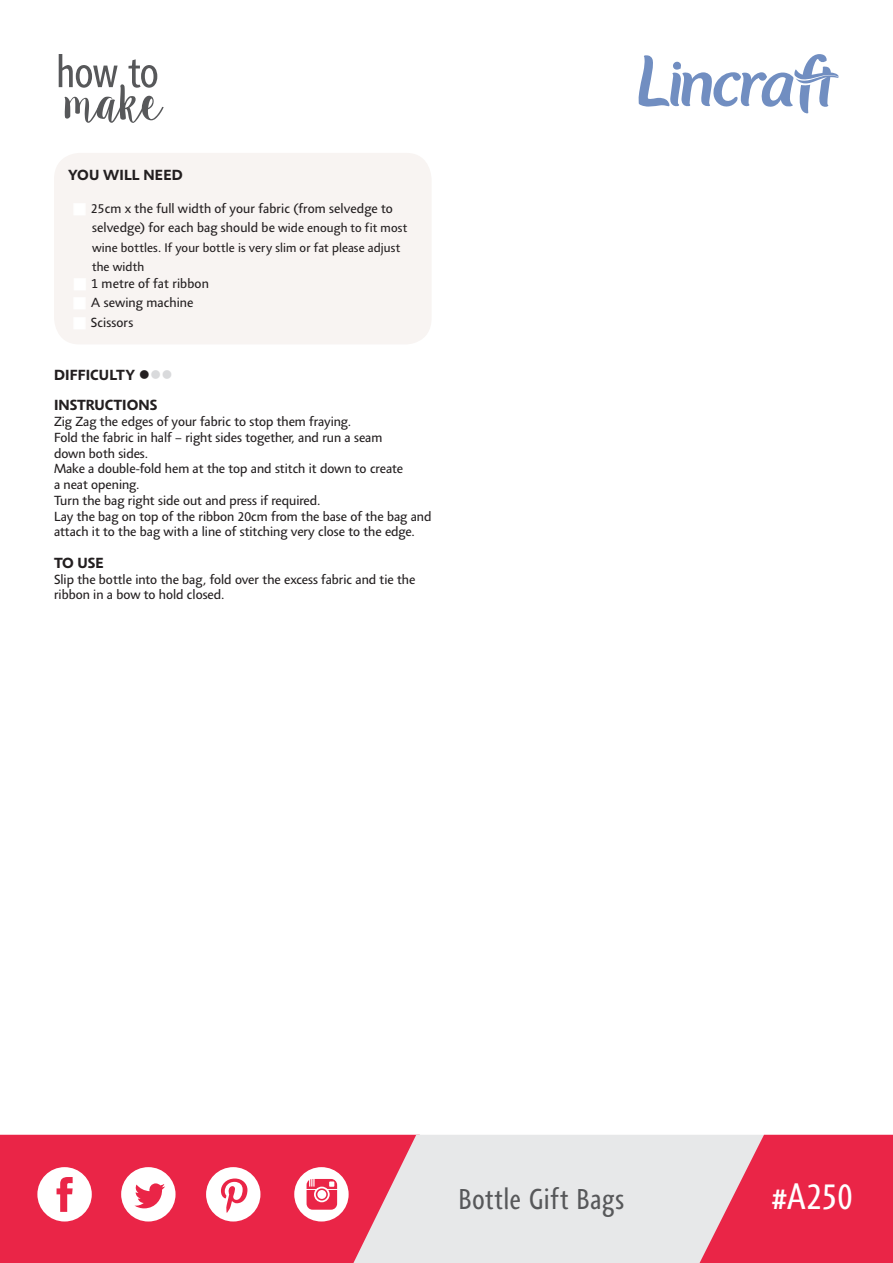
<style>
.page{position:relative;width:893px;height:1263px;background:#fff}
.page>*{position:absolute;margin:0;border:0;box-sizing:border-box;transform-origin:0 0}
.knitting_sub_heading{font:condensed 37.8px "Agilita LT Pro";color:#fff}
.knitting_sub_heading-2{font:condensed 29.4px "Agilita LT Pro";letter-spacing:.025em;color:#57585a}
.box_heading{font:700 15px "Agilita LT Pro";color:#231f20}
.knitting_sub_heading-3{font:700 15px "Agilita LT Pro";letter-spacing:.01em;color:#231f20}
.knitting_sub_heading-4{font:13.5px/15.8px "Agilita LT Pro";color:#231f20}
.knitting_sub_heading-5{font:12.75px/19.5px "Agilita LT Pro";letter-spacing:.01em;color:#231f20}
.s1{color:#fff}
.s2{font-size:12.75px}
.s3{color:#d9dadc}
</style>
<div class="page">
<svg style="left:638px;top:54px;width:201px;height:60px"></svg>
<div style="left:54px;top:153px;width:378px;height:191px;background:#f8f4f2;border-radius:26px"></div>
<svg style="left:59px;top:54px;width:105px;height:69px"></svg>
<div style="left:0;top:1135px;width:353px;height:128px;background:#ea2547"></div>
<svg style="left:353px;top:1135px;width:347px;height:128px;background:#e7d6da"></svg>
<svg style="left:700px;top:1135px;width:193px;height:128px;background:#e94561"></svg>
<svg style="left:206px;top:1167px;width:54px;height:54px"></svg>
<svg style="left:294px;top:1167px;width:55px;height:54px"></svg>
<svg style="left:37px;top:1167px;width:55px;height:54px"></svg>
<svg style="left:121px;top:1167px;width:55px;height:54px"></svg>
<p class="knitting_sub_heading-3" style="left:68px;top:164px;width:116px">YOU WILL NEED</p>
<p class="knitting_sub_heading-4" style="left:92px;top:198px;width:317px;line-height:19.5px;text-indent:-20px"><span class="s1">■</span> 25cm x the full width of your fabric (from selvedge to selvedge) for each bag should be <span class="s2">wide enough to fit most</span></p>
<p class="knitting_sub_heading-5" style="left:92px;top:238px;width:310px">wine bottles. If your bottle is very slim or fat please adjust the width</p>
<p class="knitting_sub_heading-4" style="left:72px;top:275px;width:138px"><span class="s1">■</span> 1 metre of fat ribbon</p>
<p class="knitting_sub_heading-4" style="left:72px;top:295px;width:123px"><span class="s1">■</span> A sewing machine</p>
<p class="knitting_sub_heading-4" style="left:72px;top:314px;width:63px"><span class="s1">■</span> Scissors</p>
<p class="box_heading" style="left:54px;top:364px;width:120px">DIFFICULTY ●<span class="s3">●●</span></p>
<p class="box_heading" style="left:54px;top:394px;width:105px">INSTRUCTIONS</p>
<p class="knitting_sub_heading-4" style="left:54px;top:414px;width:299px">Zig Zag the edges of your fabric to stop them fraying.</p>
<p class="knitting_sub_heading-4" style="left:54px;top:429px;width:330px">Fold the fabric in half – right sides together, and run a seam down both sides.</p>
<p class="knitting_sub_heading-4" style="left:54px;top:461px;width:351px">Make a double-fold hem at the top and stitch it down to create a neat opening.</p>
<p class="knitting_sub_heading-4" style="left:54px;top:492px;width:268px">Turn the bag right side out and press if required.</p>
<p class="knitting_sub_heading-4" style="left:54px;top:508px;width:379px">Lay the bag on top of the ribbon 20cm from the base of the bag and attach it to the bag with a line of stitching very close to the edge.</p>
<p class="box_heading" style="left:54px;top:552px;width:51px">TO USE</p>
<p class="knitting_sub_heading-4" style="left:54px;top:571px;width:363px">Slip the bottle into the bag, fold over the excess fabric and tie the ribbon in a bow to hold closed.</p>
<p class="knitting_sub_heading-2" style="left:458px;top:1179px;width:167px">Bottle Gift Bags</p>
<p class="knitting_sub_heading" style="left:771px;top:1170px;width:84px">#A250</p>
</div>
